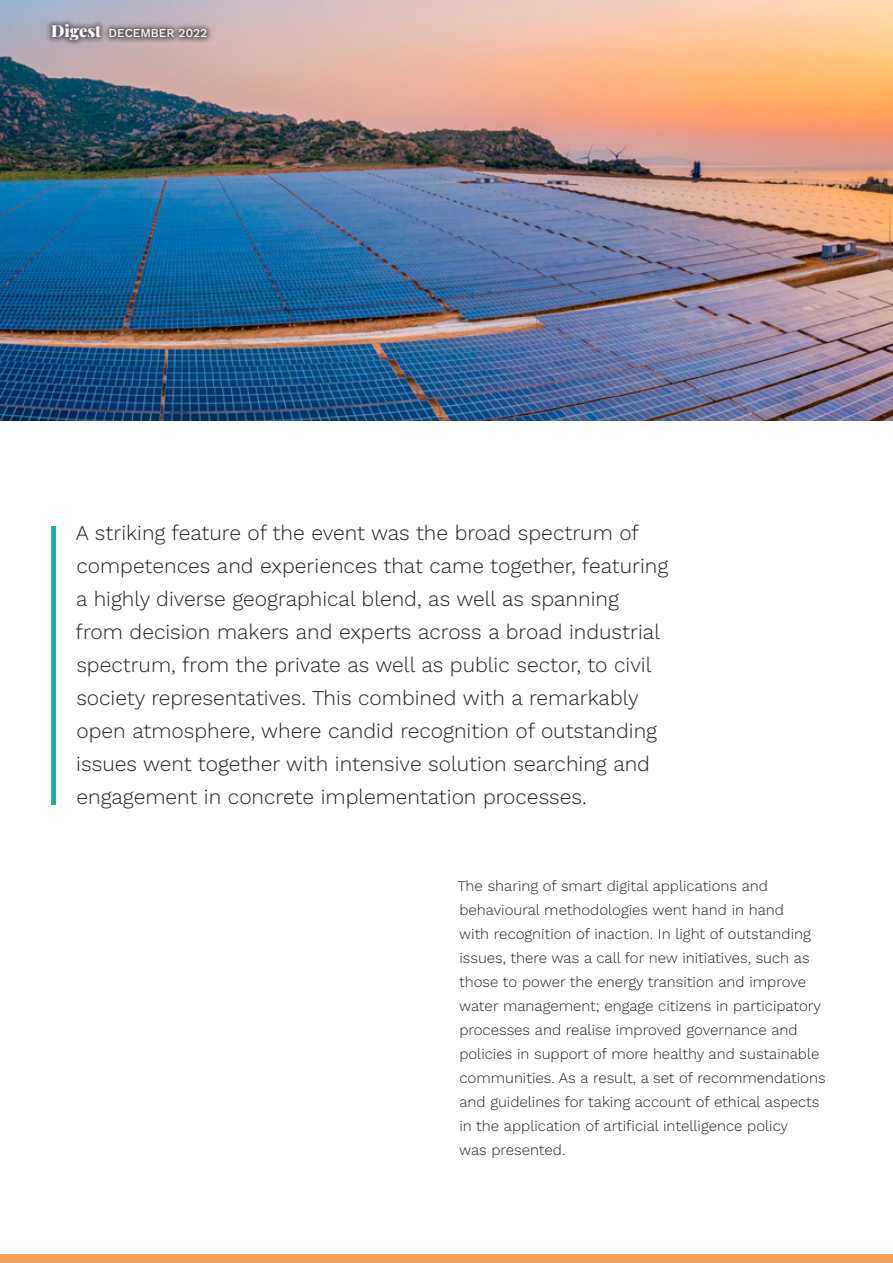
<style>
.page{position:relative;width:893px;height:1263px;background:#fff}
.page>*{position:absolute;margin:0;border:0;box-sizing:border-box;transform-origin:0 0}
.t1{font:300 21px/33px "Work Sans";color:#231f20}
.t2{font:300 15px/24px "Work Sans";color:#231f20}
.t3{font:500 12px "Work Sans";color:#fff}
.s1{font-family:"Playfair Display";font-weight:900;font-size:16.5px}
</style>
<div class="page">
<img style="left:0;top:0;width:893px;height:421px">
<div style="left:0;top:1254px;width:893px;height:9px;background:#f6a059"></div>
<div style="left:45px;top:18px;width:168px;height:29px;background:#231f20;opacity:.6"></div>
<hr style="left:51px;top:526px;width:4px;height:279px;background:#1eb093">
<p class="t3" style="left:51px;top:24px;width:158px"><span class="s1">Digest</span> DECEMBER 2022</p>
<p class="t1" style="left:76px;top:516px;width:594px">A striking feature of the event was the broad spectrum of competences and experiences that came together, featuring a highly diverse geographical blend, as well as spanning from decision makers and experts across a broad industrial spectrum, from the private as well as public sector, to civil society representatives. This combined with a remarkably open atmosphere, where candid recognition of outstanding issues went together with intensive solution searching and engagement in concrete implementation processes.</p>
<p class="t2" style="left:457px;top:873px;width:370px">The sharing of smart digital applications and behavioural methodologies went hand in hand<br>with recognition of inaction. In light of outstanding issues, there was a call for new initiatives, such as those to power the energy transition and improve water management; engage citizens in participatory processes and realise improved governance and policies in support of more healthy and sustainable communities. As a result, a set of recommendations and guidelines for taking account of ethical aspects in the application of artificial intelligence policy<br>was presented.</p>
</div>
